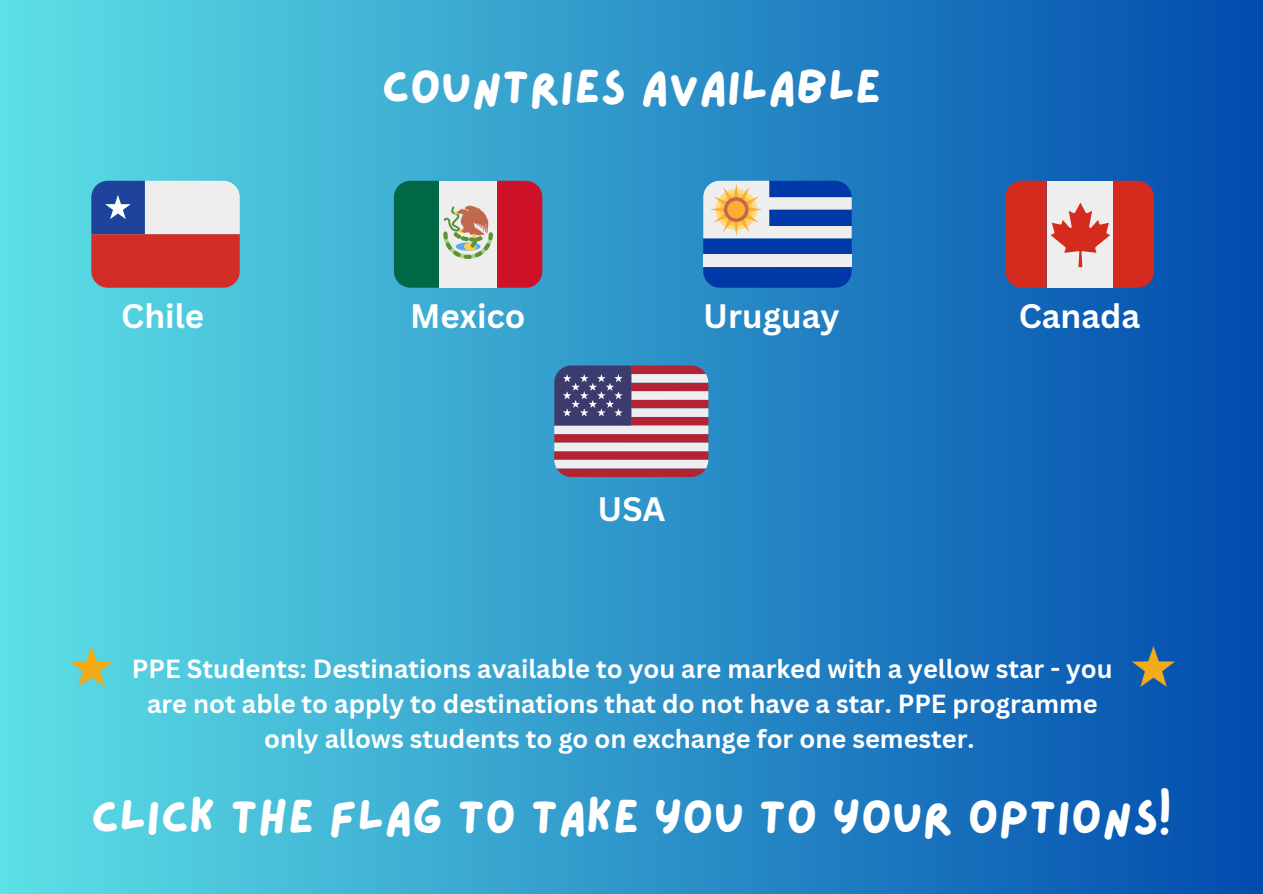
<style>
.page{position:relative;width:1263px;height:894px;background:#fff}
.page>*{position:absolute;margin:0;border:0;box-sizing:border-box;transform-origin:0 0}
.t1{font:48px "Lazydog";color:#fff}
.t2{font:700 33px "Canva Sans";color:#fff}
.t3{font:700 25.5px/34.8px "Canva Sans";color:#fff;text-align:center}
</style>
<div class="page">
<div style="left:0;top:0;width:1263px;height:893px;background:linear-gradient(to right,#5de0e6,#014bad)"></div>
<svg style="left:1005px;top:181px;width:149px;height:106px;background:#d96e67"></svg>
<svg style="left:91px;top:181px;width:149px;height:106px;background:#bc727e"></svg>
<svg style="left:394px;top:181px;width:148px;height:106px;background:#947a73"></svg>
<svg style="left:703px;top:181px;width:149px;height:106px;background:#718cc0"></svg>
<svg style="left:724px;top:197px;width:25px;height:25px"></svg>
<div style="left:727px;top:201px;width:18px;height:17px;background:#ffac33;border-radius:50%"></div>
<svg style="left:554px;top:365px;width:154px;height:112px;background:#a6778b"></svg>
<img style="left:71px;top:646px;width:41px;height:40px">
<img style="left:1133px;top:646px;width:41px;height:40px">
<p class="t1" style="left:382px;top:64px;width:501px">COUNTRIES AVAILABLE</p>
<p class="t2" style="left:121px;top:293px;width:85px">Chile</p>
<h3 class="t2" style="left:410px;top:293px;width:117px">Mexico</h3>
<p class="t2" style="left:703px;top:293px;width:138px">Uruguay</p>
<h3 class="t2" style="left:1019px;top:293px;width:123px">Canada</h3>
<p class="t2" style="left:597px;top:485px;width:70px">USA</p>
<h2 class="t3" style="left:132px;top:650px;width:982px">PPE Students: Destinations available to you are marked with a yellow star - you are not able to apply to destinations that do not have a star. PPE programme only allows students to go on exchange for one semester.</h2>
<h3 class="t1" style="left:91px;top:794px;width:1082px">CLICK THE FLAG TO TAKE YOU TO YOUR OPTIONS!</h3>
</div>
